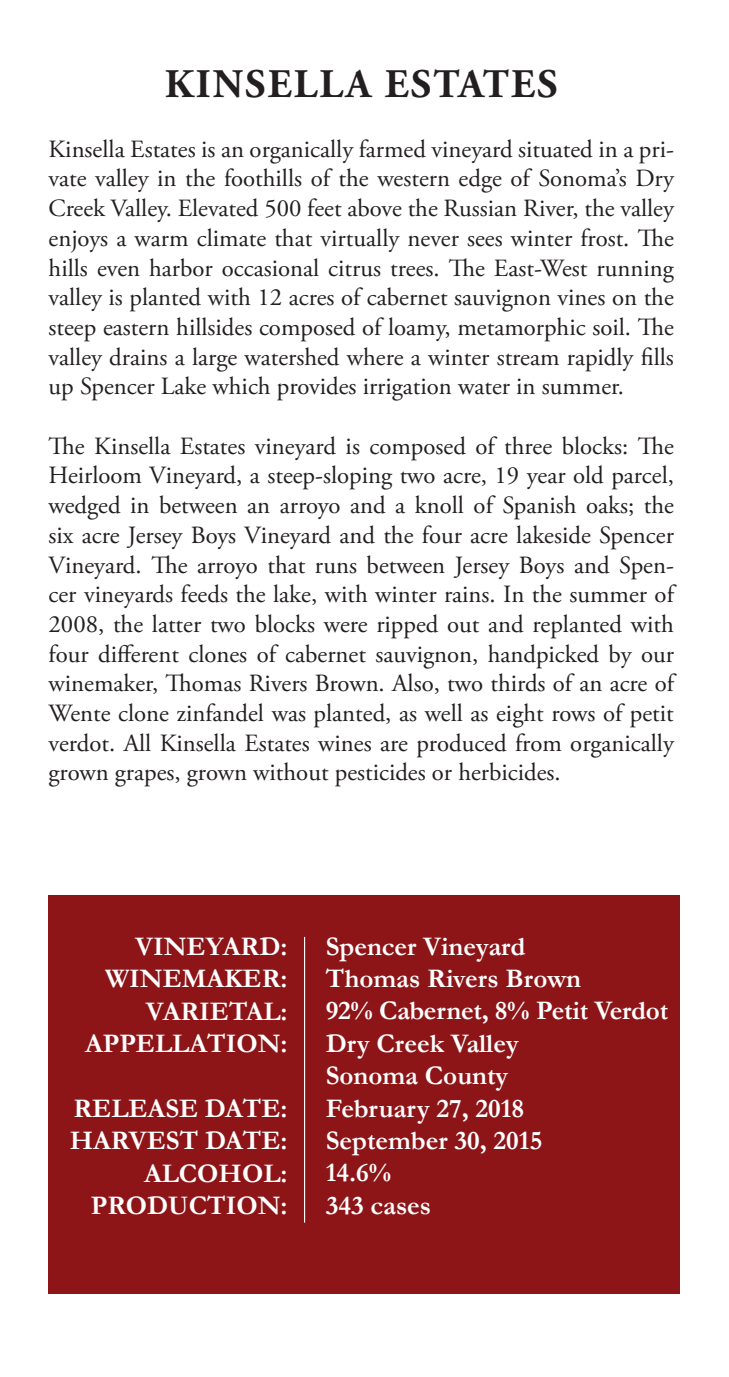
<style>
.page{position:relative;width:729px;height:1377px;background:#fff}
.page>*{position:absolute;margin:0;border:0;box-sizing:border-box;transform-origin:0 0}
.t1{font:700 40.5px "Adobe Garamond Pro";letter-spacing:.05em;color:#231f20}
.t2{font:700 27px/32.4px "Garamond";color:#fff;text-align:right}
.t3{font:24.75px/29.7px "Adobe Garamond Pro";color:#231f20;text-align:justify}
</style>
<div class="page">
<div style="left:49px;top:895px;width:631px;height:398px;background:#8d1518"></div>
<hr style="left:304px;top:937px;width:1px;height:286px;background:#fff">
<h1 class="t1" style="left:165px;top:61px;width:394px">KINSELLA ESTATES</h1>
<p class="t3" style="left:49px;top:135px;width:627px">Kinsella Estates is an organically farmed vineyard situated in a pri&shy;vate valley in the foothills of the western edge of Sonoma’s Dry Creek Valley. Elevated 500 feet above the Russian River, the valley enjoys a warm climate that virtually never sees winter frost. The hills even harbor occasional citrus trees. The East-West running valley is planted with 12 acres of cabernet sauvignon vines on the steep eastern hillsides composed of loamy, metamorphic soil. The valley drains a large watershed where a winter stream rapidly fills up Spencer Lake which provides irrigation water in summer.</p>
<p class="t3" style="left:49px;top:432px;width:627px">The Kinsella Estates vineyard is composed of three blocks: The Heirloom Vineyard, a steep-sloping two acre, 19 year old parcel, wedged in between an arroyo and a knoll of Spanish oaks; the six acre Jersey Boys Vineyard and the four acre lakeside Spencer Vineyard. The arroyo that runs between Jersey Boys and Spen&shy;cer vineyards feeds the lake, with winter rains. In the summer of 2008, the latter two blocks were ripped out and replanted with four different clones of cabernet sauvignon, handpicked by our winemaker, Thomas Rivers Brown. Also, two thirds of an acre of Wente clone zinfandel was planted, as well as eight rows of petit verdot. All Kinsella Estates wines are produced from organically grown grapes, grown without pesticides or herbicides.</p>
<p class="t2" style="left:85px;top:930px;width:204px">VINEYARD:<br>WINEMAKER:<br>VARIETAL:<br>APPELLATION:</p>
<p class="t2" style="left:70px;top:1092px;width:219px">RELEASE DATE:<br>HARVEST DATE:<br>ALCOHOL:<br>PRODUCTION:</p>
<p class="t2" style="left:326px;top:929px;width:344px;text-align:left">Spencer Vineyard<br>Thomas Rivers Brown<br>92% Cabernet, 8% Petit Verdot<br>Dry Creek Valley<br>Sonoma County<br>February 27, 2018<br>September 30, 2015<br>14.6%<br>343 cases</p>
</div>
